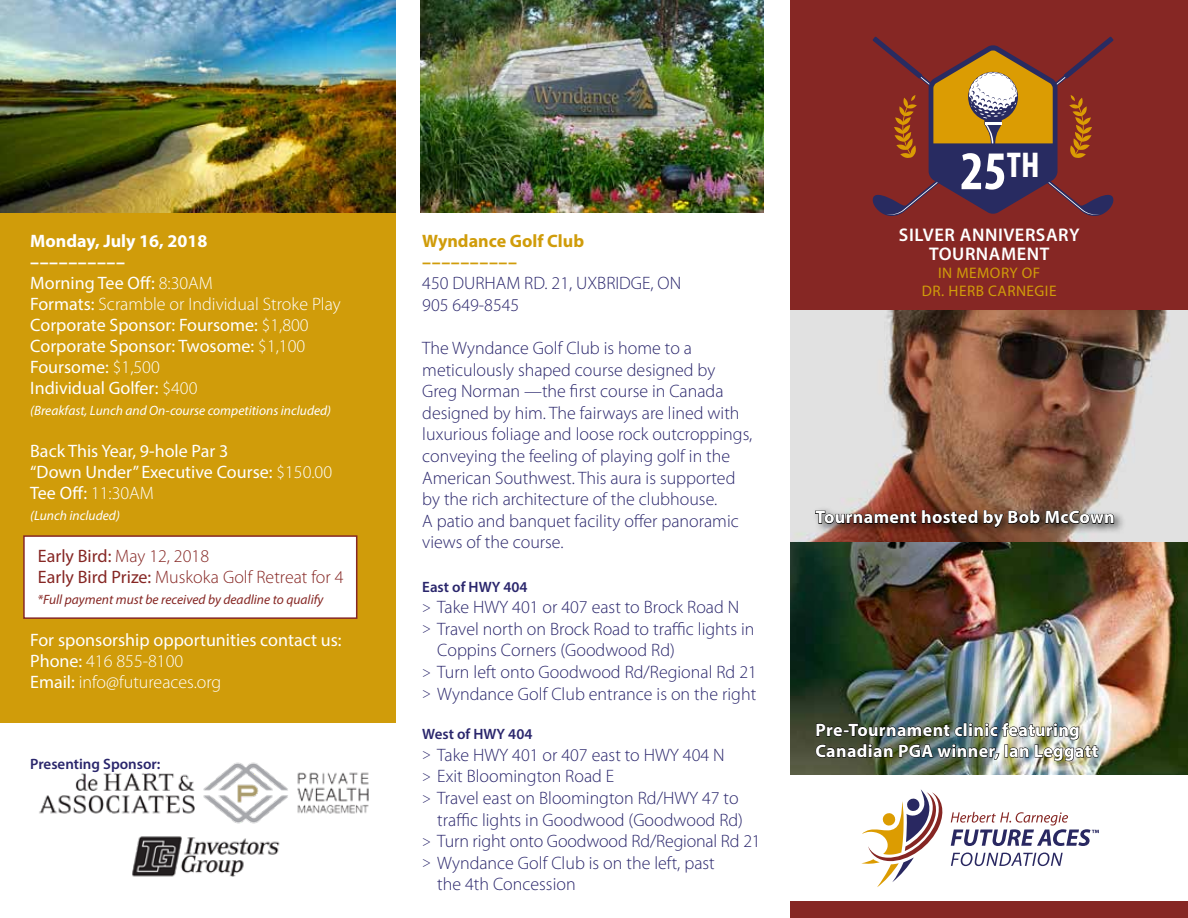
<style>
.page{position:relative;width:1188px;height:918px;background:#fff}
.page>*{position:absolute;margin:0;border:0;box-sizing:border-box;transform-origin:0 0}
.t1{font:700 condensed 54.75px "Myriad Pro";color:#fff}
.t2{font:600 18.3px/18.3px "Myriad Pro";letter-spacing:.03em;color:#fff;text-align:center}
.t3{font:300 18px/21.6px "Myriad Pro";color:#2a266c}
.t4{font:18px/21px "Myriad Pro";color:#fff}
.t5{font:700 18px/21px "Myriad Pro";letter-spacing:.02em;color:#fff}
.t6{font:300 18px/21px "Myriad Pro";color:#862724}
.t7{font:700 18px/21px "Myriad Pro";color:#d09c0a}
.t8{font:15.3px/18.3px "Myriad Pro";letter-spacing:.03em;color:#d09c0a;text-align:center}
.t9{font:600 15px "Myriad Pro";color:#2a266c}
.t10{font:italic 13.5px "Myriad Pro";color:#fff}
.t11{font:italic 13.5px "Myriad Pro";color:#862724}
.s1{font-weight:700}
.s2{font-weight:300}
.s3{font-weight:400}
.s4{font-size:15px}
</style>
<div class="page">
<div style="left:0;top:0;width:395px;height:723px;background:#d09c0a"></div>
<div style="left:23px;top:535px;width:334px;height:84px;background:#fff;border:2px solid #862724"></div>
<img style="left:791px;top:310px;width:397px;height:232px">
<svg style="left:861px;top:789px;width:238px;height:98px"></svg>
<img style="left:420px;top:0;width:344px;height:213px">
<img style="left:791px;top:542px;width:397px;height:232px">
<img style="left:39px;top:762px;width:330px;height:115px">
<div style="left:812px;top:506px;width:313px;height:32px;background:#000;opacity:.75"></div>
<img style="left:815px;top:507px;width:299px;height:32px">
<img style="left:815px;top:722px;width:283px;height:51px">
<div style="left:791px;top:0;width:397px;height:310px;background:#862724"></div>
<svg style="left:873px;top:37px;width:240px;height:179px"></svg>
<img style="left:0;top:0;width:395px;height:213px">
<div style="left:791px;top:902px;width:397px;height:16px;background:#862724"></div>
<p class="t4" style="left:30px;top:230px;width:312px"><span class="s1">Monday, July 16, 2018<br>––––––––––<br></span>Morning Tee Off: <span class="s2">8:30AM<br></span>Formats: <span class="s2">Scramble or Individual Stroke Play<br></span>Corporate Sponsor: Foursome: <span class="s2">$1,800<br></span>Corporate Sponsor: Twosome: <span class="s2">$1,100<br></span>Foursome: <span class="s2">$1,500<br></span>Individual Golfer: <span class="s2">$400</span></p>
<p class="t10" style="left:30px;top:402px;width:302px">(Breakfast, Lunch and On-course competitions included)</p>
<p class="t4" style="left:30px;top:440px;width:303px">Back This Year, 9-hole Par 3<br>“Down Under” Executive Course: <span class="s2">$150.00<br></span>Tee Off: <span class="s2">11:30AM</span></p>
<p class="t10" style="left:30px;top:507px;width:91px">(Lunch included)</p>
<p class="t6" style="left:38px;top:545px;width:307px"><span class="s3">Early Bird:</span> May 12, 2018<br><span class="s3">Early Bird Prize:</span> Muskoka Golf Retreat for 4</p>
<p class="t11" style="left:38px;top:591px;width:287px">*Full payment must be received by deadline to qualify</p>
<p class="t4" style="left:30px;top:629px;width:313px">For sponsorship opportunities contact us:<br>Phone: <span class="s2">416 855-8100<br></span>Email: <span class="s2">info@futureaces.org</span></p>
<p class="t9" style="left:30px;top:754px;width:132px">Presenting Sponsor:</p>
<p class="t7" style="left:422px;top:230px;width:163px">Wyndance Golf Club ––––––––––</p>
<p class="t3" style="left:422px;top:272px;width:260px">450 DURHAM RD. 21, UXBRIDGE, ON<br>905 649-8545</p>
<p class="t3" style="left:422px;top:337px;width:332px">The Wyndance Golf Club is home to a meticulously shaped course designed by Greg Norman —the first course in Canada designed by him. The fairways are lined with luxurious foliage and loose rock outcroppings, conveying the feeling of playing golf in the American Southwest. This aura is supported by the rich architecture of the clubhouse.<br>A patio and banquet facility offer panoramic views of the course.</p>
<p class="t9" style="left:422px;top:577px;width:107px">East of HWY 404</p>
<p class="t3" style="left:422px;top:596px;width:319px"><span class="s4">&gt;</span> Take HWY 401 or 407 east to Brock Road N</p>
<p class="t3" style="left:422px;top:618px;width:334px"><span class="s4">&gt;</span> Travel north on Brock Road to traffic lights in</p>
<p class="t3" style="left:437px;top:639px;width:239px">Coppins Corners (Goodwood Rd)</p>
<p class="t3" style="left:422px;top:661px;width:336px"><span class="s4">&gt;</span> Turn left onto Goodwood Rd/Regional Rd 21</p>
<p class="t3" style="left:422px;top:683px;width:336px"><span class="s4">&gt;</span> Wyndance Golf Club entrance is on the right</p>
<p class="t9" style="left:422px;top:725px;width:112px">West of HWY 404</p>
<p class="t3" style="left:422px;top:744px;width:304px"><span class="s4">&gt;</span> Take HWY 401 or 407 east to HWY 404 N</p>
<p class="t3" style="left:422px;top:765px;width:194px"><span class="s4">&gt;</span> Exit Bloomington Road E</p>
<p class="t3" style="left:422px;top:787px;width:318px"><span class="s4">&gt;</span> Travel east on Bloomington Rd/HWY 47 to</p>
<p class="t3" style="left:437px;top:809px;width:307px">traffic lights in Goodwood (Goodwood Rd)</p>
<p class="t3" style="left:422px;top:830px;width:340px"><span class="s4">&gt;</span> Turn right onto Goodwood Rd/Regional Rd 21</p>
<p class="t3" style="left:422px;top:852px;width:294px"><span class="s4">&gt;</span> Wyndance Golf Club is on the left, past</p>
<p class="t3" style="left:437px;top:873px;width:140px">the 4th Concession</p>
<h1 class="t1" style="left:960px;top:137px;width:81px">25<sup>TH</sup></h1>
<p class="t2" style="left:899px;top:225px;width:182px">SILVER ANNIVERSARY<br>TOURNAMENT</p>
<p class="t8" style="left:922px;top:263px;width:136px">IN MEMORY OF<br>DR. HERB CARNEGIE</p>
<p class="t5" style="left:815px;top:506px;width:301px">Tournament hosted by Bob McCown</p>
<p class="t5" style="left:815px;top:719px;width:284px">Pre-Tournament clinic featuring<br>Canadian PGA winner, Ian Leggatt</p>
</div>
